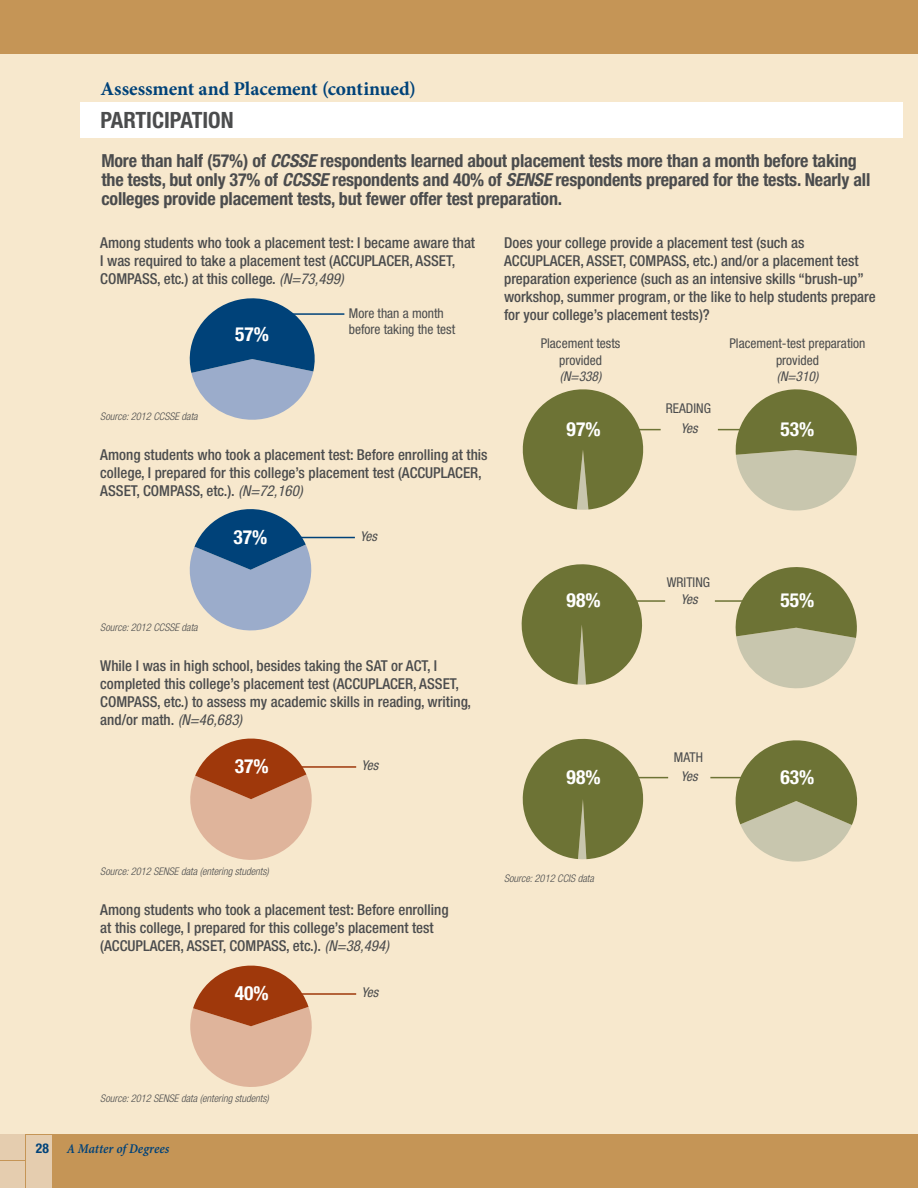
<style>
.page{position:relative;width:918px;height:1188px;background:#f7e8cd}
.page>*{position:absolute;margin:0;border:0;box-sizing:border-box;transform-origin:0 0}
.t1{font:700 condensed 22.5px "Helvetica Neue LT Std";color:#4b4c4d}
.Headline{font:700 19.5px "Minion Pro";letter-spacing:-.01em;color:#004279}
.t2{font:700 condensed 19.5px "Helvetica Neue LT Std";color:#fff}
.particpation_intro{font:700 condensed 18px/18.8px "Helvetica Neue LT Std";letter-spacing:-.01em;color:#4b4c4d}
.CHART_question{font:500 condensed 15px/18px "Helvetica Neue LT Std";color:#4b4c4d}
.t3{font:condensed 13.5px/16.5px "Helvetica Neue LT Std";color:#4b4c4d;text-align:center}
.t4{font:italic condensed 13.5px "Helvetica Neue LT Std";letter-spacing:-.035em;color:#4b4c4d}
.t5{font:13.5px "Minion Pro Semibold Cn It Capt";color:#004279}
.t6{font:700 condensed 13.5px "Helvetica Neue LT Std";color:#004279}
.t7{font:italic 300 condensed 10.5px "Helvetica Neue LT Std";color:#4b4c4d}
.s1{font-style:italic}
.s2{font-weight:400;font-style:italic}
</style>
<div class="page">
<div style="left:0;top:1135px;width:918px;height:53px;background:#c59556"></div>
<div style="left:0;top:0;width:918px;height:54px;background:#c59556"></div>
<div style="left:27px;top:1162px;width:25px;height:26px;background:#e5cdaf"></div>
<div style="left:0;top:1162px;width:25px;height:26px;background:#e5cdaf"></div>
<div style="left:0;top:1135px;width:25px;height:25px;background:#e5cdaf"></div>
<div style="left:27px;top:1135px;width:25px;height:26px;background:#e5cdaf"></div>
<div style="left:80px;top:103px;width:823px;height:35px;background:#fff"></div>
<svg style="left:190px;top:509px;width:121px;height:121px"></svg>
<hr style="left:268px;top:537px;width:87px;height:1px;background:#004279">
<svg style="left:190px;top:739px;width:122px;height:121px"></svg>
<hr style="left:280px;top:766px;width:76px;height:2px;background:#9f380b">
<svg style="left:190px;top:966px;width:122px;height:121px"></svg>
<hr style="left:280px;top:993px;width:76px;height:2px;background:#9f380b">
<hr style="left:256px;top:313px;width:88px;height:2px;background:#004279">
<svg style="left:190px;top:298px;width:125px;height:122px"></svg>
<svg style="left:736px;top:740px;width:121px;height:122px"></svg>
<svg style="left:522px;top:738px;width:121px;height:121px"></svg>
<hr style="left:615px;top:777px;width:53px;height:1px;background:#6d7335">
<hr style="left:710px;top:777px;width:54px;height:1px;background:#6d7335">
<svg style="left:522px;top:389px;width:121px;height:121px"></svg>
<hr style="left:607px;top:429px;width:54px;height:1px;background:#6d7335">
<svg style="left:736px;top:389px;width:121px;height:122px"></svg>
<hr style="left:718px;top:429px;width:53px;height:1px;background:#6d7335">
<svg style="left:736px;top:567px;width:121px;height:122px"></svg>
<svg style="left:522px;top:564px;width:120px;height:121px"></svg>
<hr style="left:612px;top:600px;width:53px;height:2px;background:#6d7335">
<hr style="left:715px;top:600px;width:53px;height:2px;background:#6d7335">
<p class="Headline" style="left:100px;top:77px;width:317px">Assessment and Placement (continued)</p>
<p class="t1" style="left:100px;top:107px;width:135px">PARTICIPATION</p>
<p class="particpation_intro" style="left:101px;top:151px;width:770px">More than half (57%) of <span class="s1">CCSSE</span> respondents learned about placement tests more than a month before taking the tests, but only 37% of <span class="s1">CCSSE</span> respondents and 40% of <span class="s1">SENSE</span> respondents prepared for the tests. Nearly all colleges provide placement tests, but fewer offer test preparation.</p>
<p class="CHART_question" style="left:100px;top:234px;width:376px">Among students who took a placement test: I became aware that<br>I was required to take a placement test (ACCUPLACER, ASSET,<br>COMPASS, etc.) at this college. <span class="s2">(N=73,499)</span></p>
<p class="t7" style="left:100px;top:410px;width:99px">Source: 2012 CCSSE data</p>
<p class="t2" style="left:235px;top:322px;width:35px">57%</p>
<p class="t3" style="left:349px;top:305px;width:108px;text-align:left">More than a month before taking the test</p>
<p class="CHART_question" style="left:100px;top:446px;width:389px">Among students who took a placement test: Before enrolling at this college, I prepared for this college’s placement test (ACCUPLACER,<br>ASSET, COMPASS, etc.). <span class="s2">(N=72,160)</span></p>
<p class="t7" style="left:100px;top:621px;width:99px">Source: 2012 CCSSE data</p>
<p class="t2" style="left:234px;top:525px;width:35px">37%</p>
<p class="t4" style="left:360px;top:528px;width:18px">Yes</p>
<p class="CHART_question" style="left:100px;top:657px;width:372px">While I was in high school, besides taking the SAT or ACT, I completed this college’s placement test (ACCUPLACER, ASSET, COMPASS, etc.) to assess my academic skills in reading, writing, and/or math. <span class="s2">(N=46,683)</span></p>
<p class="t2" style="left:235px;top:754px;width:35px">37%</p>
<p class="t4" style="left:362px;top:758px;width:18px">Yes</p>
<p class="CHART_question" style="left:504px;top:234px;width:373px">Does your college provide a placement test (such as ACCUPLACER, ASSET, COMPASS, etc.) and/or a placement test preparation experience (such as an intensive skills “brush-up” workshop, summer program, or the like to help students prepare for your college’s placement tests)?</p>
<p class="t3" style="left:730px;top:335px;width:138px">Placement-test preparation provided<br><span class="s1">(N=310)</span></p>
<p class="t3" style="left:541px;top:335px;width:81px">Placement tests provided <span class="s1">(N=338)</span></p>
<p class="t3" style="left:666px;top:400px;width:47px">READING</p>
<p class="t2" style="left:567px;top:417px;width:35px">97%</p>
<p class="t4" style="left:681px;top:420px;width:18px">Yes</p>
<p class="t2" style="left:781px;top:417px;width:35px">53%</p>
<p class="t3" style="left:667px;top:574px;width:45px">WRITING</p>
<p class="t2" style="left:567px;top:588px;width:35px">98%</p>
<p class="t4" style="left:681px;top:592px;width:18px">Yes</p>
<p class="t2" style="left:781px;top:588px;width:35px">55%</p>
<p class="t3" style="left:674px;top:749px;width:31px">MATH</p>
<p class="t2" style="left:567px;top:765px;width:35px">98%</p>
<p class="t4" style="left:681px;top:768px;width:18px">Yes</p>
<p class="t2" style="left:781px;top:765px;width:35px">63%</p>
<p class="t7" style="left:100px;top:865px;width:170px">Source: 2012 SENSE data (entering students)</p>
<p class="CHART_question" style="left:100px;top:901px;width:350px">Among students who took a placement test: Before enrolling at this college, I prepared for this college’s placement test (ACCUPLACER, ASSET, COMPASS, etc.). <span class="s2">(N=38,494)</span></p>
<p class="t2" style="left:235px;top:981px;width:35px">40%</p>
<p class="t4" style="left:362px;top:985px;width:18px">Yes</p>
<p class="t7" style="left:504px;top:872px;width:91px">Source: 2012 CCIS data</p>
<p class="t7" style="left:100px;top:1092px;width:170px">Source: 2012 SENSE data (entering students)</p>
<p class="t6" style="left:36px;top:1140px;width:15px">28</p>
<p class="t5" style="left:67px;top:1140px;width:104px">A Matter of Degrees</p>
</div>
